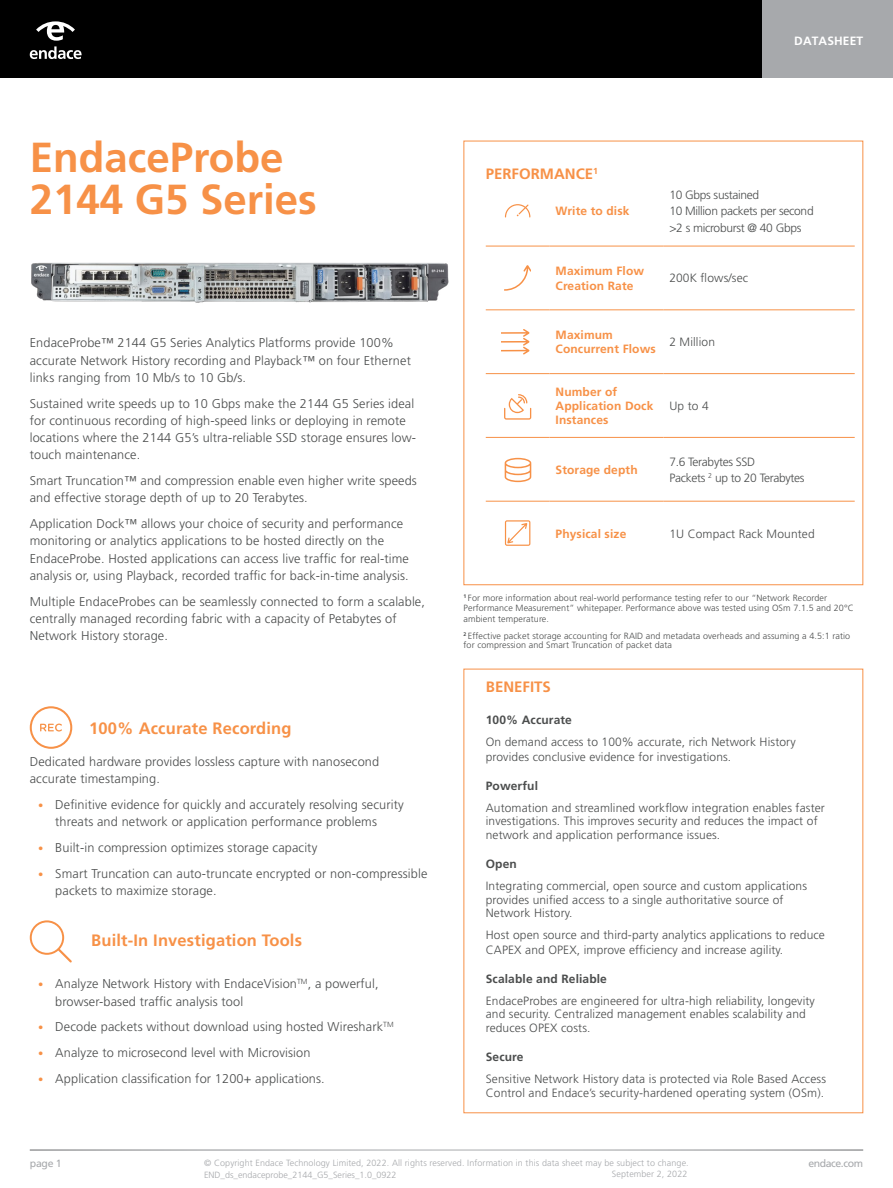
<style>
.page{position:relative;width:893px;height:1188px;background:#fff}
.page>*{position:absolute;margin:0;border:0;box-sizing:border-box;transform-origin:0 0}
.t1{font:700 42px/42px "Frutiger LT Std";color:#f79147}
.t2{font:700 16.5px "Frutiger LT Std";letter-spacing:.01em;color:#f79147}
.t3{font:700 15px "Frutiger LT Std";color:#f79147}
.t4{font:300 12.75px/17.2px "Frutiger LT Std";letter-spacing:.01em;color:#4b4d4d}
.t5{font:300 12px/13.5px "Frutiger LT Std";letter-spacing:.01em;color:#4b4d4d}
.t6{font:700 12px/14.4px "Frutiger LT Std";letter-spacing:.01em;color:#f79147}
.t7{font:300 12px/16.5px "Frutiger LT Std";letter-spacing:-.025em;color:#4b4d4d}
.t8{font:700 12px "Frutiger LT Std";letter-spacing:.01em;color:#4b4d4d}
.t9{font:700 12px "Frutiger LT Std";letter-spacing:.01em;color:#fff}
.t10{font:10.5px "Frutiger LT Std";letter-spacing:-.04em;color:#a7a9ac}
.t11{font:300 9px/10.5px "Frutiger LT Std";letter-spacing:.01em;color:#4b4d4d}
.t12{font:300 9px "Frutiger LT Std";letter-spacing:.01em;color:#a7a9ac}
.s1{font-size:10.5px;color:#f79147}
</style>
<div class="page">
<div style="left:0;top:0;width:893px;height:78px;background:#000"></div>
<svg style="left:30px;top:21px;width:52px;height:38px"></svg>
<div style="left:762px;top:0;width:131px;height:78px;background:#a7a9ac"></div>
<svg style="left:30px;top:706px;width:42px;height:43px"></svg>
<hr style="left:486px;top:246px;width:64px;height:1px;background:#f79147">
<hr style="left:550px;top:246px;width:113px;height:1px;background:#f79147">
<hr style="left:663px;top:246px;width:192px;height:1px;background:#f79147">
<hr style="left:486px;top:309px;width:64px;height:1px;background:#f79147">
<hr style="left:550px;top:309px;width:113px;height:1px;background:#f79147">
<hr style="left:663px;top:309px;width:192px;height:1px;background:#f79147">
<hr style="left:486px;top:373px;width:64px;height:1px;background:#f79147">
<hr style="left:550px;top:373px;width:113px;height:1px;background:#f79147">
<hr style="left:663px;top:373px;width:192px;height:1px;background:#f79147">
<hr style="left:486px;top:437px;width:64px;height:1px;background:#f79147">
<hr style="left:550px;top:437px;width:113px;height:1px;background:#f79147">
<hr style="left:663px;top:437px;width:192px;height:1px;background:#f79147">
<hr style="left:486px;top:501px;width:64px;height:1px;background:#f79147">
<hr style="left:550px;top:501px;width:113px;height:1px;background:#f79147">
<hr style="left:663px;top:501px;width:192px;height:1px;background:#f79147">
<svg style="left:505px;top:204px;width:25px;height:13px"></svg>
<svg style="left:505px;top:265px;width:25px;height:26px"></svg>
<svg style="left:502px;top:329px;width:27px;height:25px"></svg>
<svg style="left:504px;top:394px;width:27px;height:26px"></svg>
<svg style="left:505px;top:520px;width:25px;height:26px"></svg>
<svg style="left:30px;top:920px;width:42px;height:43px"></svg>
<svg style="left:505px;top:458px;width:26px;height:24px"></svg>
<img style="left:31px;top:262px;width:418px;height:41px">
<p class="t9" style="left:794px;top:34px;width:70px">DATASHEET</p>
<h1 class="t1" style="left:30px;top:136px;width:289px">EndaceProbe<br>2144 G5 Series</h1>
<p class="t4" style="left:30px;top:335px;width:383px">EndaceProbe™ 2144 G5 Series Analytics Platforms provide 100% accurate Network History recording and Playback™ on four Ethernet links ranging from 10 Mb/s to 10 Gb/s.</p>
<p class="t4" style="left:30px;top:395px;width:388px">Sustained write speeds up to 10 Gbps make the 2144 G5 Series ideal for continuous recording of high-speed links or deploying in remote locations where the 2144 G5’s ultra-reliable SSD storage ensures low&shy;touch maintenance.</p>
<p class="t4" style="left:30px;top:472px;width:389px">Smart Truncation™ and compression enable even higher write speeds and effective storage depth of up to 20 Terabytes.</p>
<p class="t4" style="left:30px;top:515px;width:381px">Application Dock™ allows your choice of security and performance monitoring or analytics applications to be hosted directly on the EndaceProbe. Hosted applications can access live traffic for real-time analysis or, using Playback, recorded traffic for back-in-time analysis.</p>
<p class="t4" style="left:30px;top:593px;width:397px">Multiple EndaceProbes can be seamlessly connected to form a scalable, centrally managed recording fabric with a capacity of Petabytes of<br>Network History storage.</p>
<p class="t2" style="left:89px;top:719px;width:204px">100% Accurate Recording</p>
<p class="t4" style="left:30px;top:753px;width:351px">Dedicated hardware provides lossless capture with nanosecond accurate timestamping.</p>
<p class="t4" style="left:55px;top:796px;width:350px;text-indent:-17px"><span class="s1">•</span> Definitive evidence for quickly and accurately resolving security threats and network or application performance problems</p>
<p class="t4" style="left:38px;top:839px;width:281px"><span class="s1">•</span> Built-in compression optimizes storage capacity</p>
<p class="t4" style="left:55px;top:865px;width:374px;text-indent:-17px"><span class="s1">•</span> Smart Truncation can auto-truncate encrypted or non-compressible packets to maximize storage.</p>
<p class="t2" style="left:91px;top:931px;width:212px">Built-In Investigation Tools</p>
<p class="t4" style="left:55px;top:975px;width:325px;text-indent:-17px"><span class="s1">•</span> Analyze Network History with EndaceVision<sup>TM</sup>, a powerful, browser-based traffic analysis tool</p>
<p class="t4" style="left:38px;top:1018px;width:357px"><span class="s1">•</span> Decode packets without download using hosted Wireshark<sup>TM</sup></p>
<p class="t4" style="left:38px;top:1044px;width:274px"><span class="s1">•</span> Analyze to microsecond level with Microvision</p>
<p class="t4" style="left:38px;top:1070px;width:288px"><span class="s1">•</span> Application classification for 1200+ applications.</p>
<p class="t3" style="left:486px;top:165px;width:114px">PERFORMANCE<sup>1</sup></p>
<p class="t6" style="left:556px;top:204px;width:75px">Write to disk</p>
<p class="t7" style="left:669px;top:187px;width:146px">10 Gbps sustained<br>10 Million packets per second &gt;2 s microburst @ 40 Gbps</p>
<p class="t6" style="left:556px;top:264px;width:90px">Maximum Flow<br>Creation Rate</p>
<p class="t5" style="left:669px;top:272px;width:80px">200K flows/sec</p>
<p class="t6" style="left:556px;top:328px;width:102px">Maximum<br>Concurrent Flows</p>
<p class="t5" style="left:669px;top:336px;width:47px">2 Million</p>
<p class="t6" style="left:556px;top:384px;width:99px">Number of<br>Application Dock<br>Instances</p>
<p class="t5" style="left:669px;top:399px;width:41px">Up to 4</p>
<p class="t6" style="left:556px;top:462px;width:84px">Storage depth</p>
<p class="t7" style="left:669px;top:453px;width:137px">7.6 Terabytes SSD<br>Packets <sup>2</sup> up to 20 Terabytes</p>
<p class="t6" style="left:556px;top:526px;width:72px">Physical size</p>
<p class="t5" style="left:669px;top:527px;width:147px">1U Compact Rack Mounted</p>
<p class="t11" style="left:463px;top:593px;width:392px"><sup>1</sup> For more information about real-world performance testing refer to our “Network Recorder<br>Performance Measurement” whitepaper. Performance above was tested using OSm 7.1.5 and 20°C ambient temperature.</p>
<p class="t11" style="left:463px;top:632px;width:388px;line-height:9px"><sup>2</sup> Effective packet storage accounting for RAID and metadata overheads and assuming a 4.5:1 ratio for compression and Smart Truncation of packet data</p>
<p class="t3" style="left:486px;top:678px;width:67px">BENEFITS</p>
<p class="t8" style="left:486px;top:713px;width:88px">100% Accurate</p>
<p class="t5" style="left:486px;top:735px;width:311px;line-height:14.4px">On demand access to 100% accurate, rich Network History provides conclusive evidence for investigations.</p>
<p class="t8" style="left:486px;top:779px;width:54px">Powerful</p>
<p class="t5" style="left:486px;top:801px;width:341px">Automation and streamlined workflow integration enables faster investigations. This improves security and reduces the impact of network and application performance issues.</p>
<p class="t8" style="left:486px;top:857px;width:33px">Open</p>
<p class="t5" style="left:486px;top:879px;width:323px">Integrating commercial, open source and custom applications provides unified access to a single authoritative source of<br>Network History.</p>
<p class="t5" style="left:486px;top:928px;width:341px;line-height:14.4px">Host open source and third-party analytics applications to reduce<br>CAPEX and OPEX, improve efficiency and increase agility.</p>
<p class="t8" style="left:486px;top:972px;width:123px">Scalable and Reliable</p>
<p class="t5" style="left:486px;top:994px;width:331px">EndaceProbes are engineered for ultra-high reliability, longevity and security. Centralized management enables scalability and reduces OPEX costs.</p>
<p class="t8" style="left:486px;top:1050px;width:39px">Secure</p>
<p class="t5" style="left:486px;top:1072px;width:342px">Sensitive Network History data is protected via Role Based Access<br>Control and Endace’s security-hardened operating system (OSm).</p>
<p class="t12" style="left:204px;top:1157px;width:486px">© Copyright Endace Technology Limited, 2022. All rights reserved. Information in this data sheet may be subject to change.</p>
<p class="t10" style="left:30px;top:1157px;width:33px">page 1</p>
<p class="t10" style="left:808px;top:1157px;width:56px">endace.com</p>
<p class="t12" style="left:204px;top:1170px;width:194px">END_ds_endaceprobe_2144_G5_Series_1.0_0922</p>
<p class="t12" style="left:612px;top:1169px;width:77px">September 2, 2022</p>
</div>
